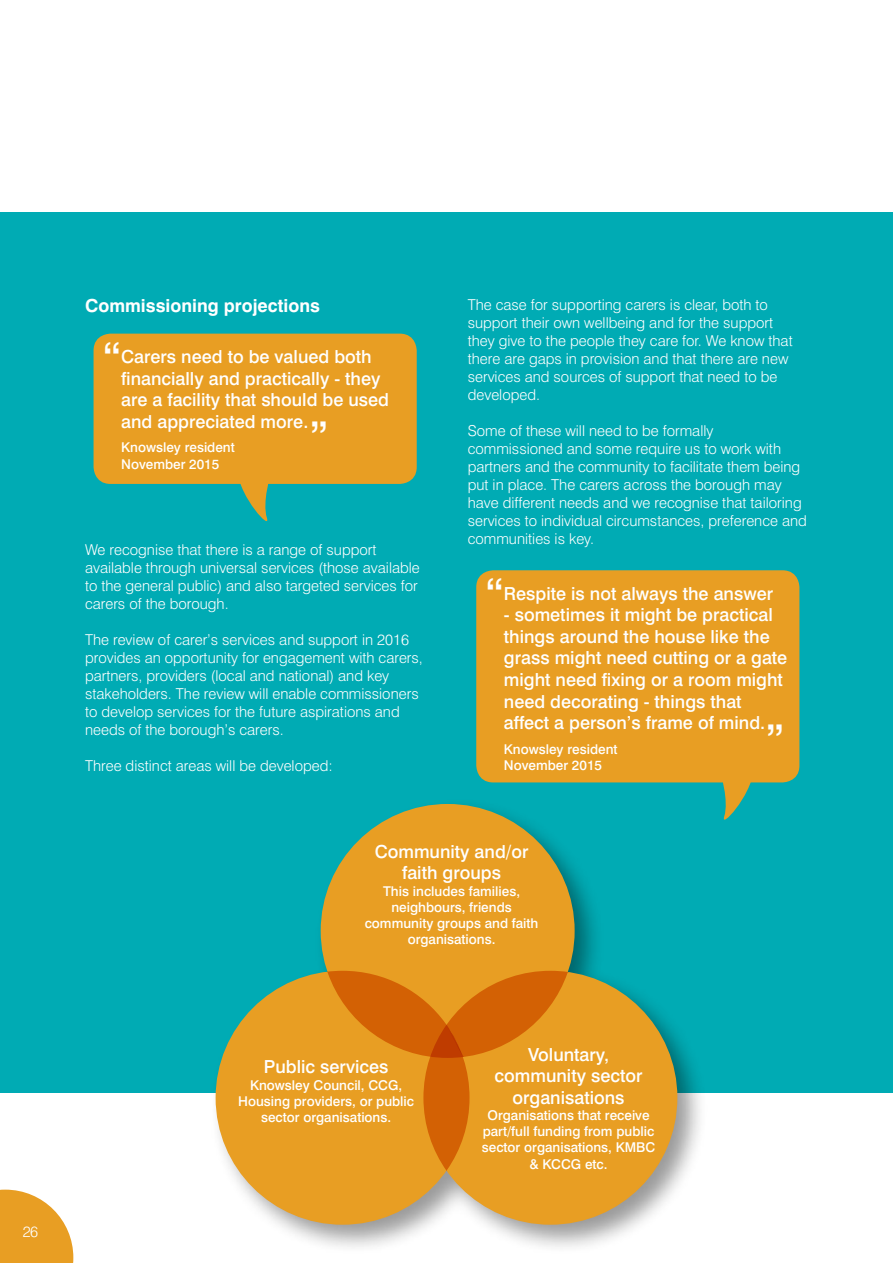
<style>
.page{position:relative;width:893px;height:1263px;background:#fff}
.page>*{position:absolute;margin:0;border:0;box-sizing:border-box;transform-origin:0 0}
.t1{font:500 44.55px "Swiss 721 BT";color:#fff}
.t2{font:500 18px/21.6px "Swiss 721 BT";color:#fff}
.t3{font:700 18px "Swiss 721 BT";color:#fff}
.t4{font:300 15px/18px "Swiss 721 BT";color:#fff}
.t5{font:500 13.5px/16.2px "Swiss 721 BT";color:#fff;text-align:center}
</style>
<div class="page">
<div style="left:0;top:213px;width:893px;height:880px;background:#00abb4"></div>
<svg style="left:0;top:1189px;width:73px;height:74px"></svg>
<div style="left:94px;top:334px;width:323px;height:150px;background:#e89e23;border-radius:17px"></div>
<div style="left:476px;top:570px;width:323px;height:212px;background:#e89e23;border-radius:17px"></div>
<svg style="left:238px;top:483px;width:34px;height:39px"></svg>
<svg style="left:719px;top:782px;width:34px;height:38px"></svg>
<div style="left:209px;top:797px;width:499px;height:458px;background:#000;opacity:.4"></div>
<div style="left:321px;top:804px;width:254px;height:254px;background:#e89e23;border-radius:50%"></div>
<div style="left:423px;top:971px;width:254px;height:254px;background:#e89e23;border-radius:50%"></div>
<div style="left:216px;top:971px;width:254px;height:254px;background:#e89e23;border-radius:50%"></div>
<svg style="left:327px;top:971px;width:242px;height:200px"></svg>
<p class="t4" style="left:23px;top:1222px;width:17px">26</p>
<p class="t3" style="left:85px;top:295px;width:236px">Commissioning projections</p>
<h1 class="t1" style="left:103px;top:332px;width:20px">“</h1>
<p class="t2" style="left:121px;top:346px;width:269px">Carers need to be valued both financially and practically - they are a facility that should be used and appreciated more.</p>
<p class="t5" style="left:121px;top:439px;width:115px;text-align:left">Knowsley resident<br>November 2015</p>
<h1 class="t1" style="left:328px;top:443px;width:20px;rotate:-180deg">“</h1>
<p class="t4" style="left:85px;top:540px;width:336px">We recognise that there is a range of support available through universal services (those available to the general public) and also targeted services for carers of the borough.</p>
<p class="t4" style="left:85px;top:630px;width:339px">The review of carer’s services and support in 2016 provides an opportunity for engagement with carers, partners, providers (local and national) and key stakeholders. The review will enable commissioners to develop services for the future aspirations and needs of the borough’s carers.</p>
<p class="t4" style="left:85px;top:756px;width:249px">Three distinct areas will be developed:</p>
<p class="t4" style="left:468px;top:295px;width:326px">The case for supporting carers is clear, both to support their own wellbeing and for the support they give to the people they care for. We know that there are gaps in provision and that there are new services and sources of support that need to be developed.</p>
<p class="t4" style="left:468px;top:421px;width:341px">Some of these will need to be formally commissioned and some require us to work with partners and the community to facilitate them being put in place. The carers across the borough may have different needs and we recognise that tailoring services to individual circumstances, preference and communities is key.</p>
<h1 class="t1" style="left:485px;top:568px;width:20px">“</h1>
<p class="t2" style="left:504px;top:582px;width:271px">Respite is not always the answer</p>
<p class="t2" style="left:504px;top:604px;width:285px">- sometimes it might be practical things around the house like the grass might need cutting or a gate might need fixing or a room might need decorating - things that affect a person’s frame of mind.</p>
<p class="t5" style="left:504px;top:741px;width:115px;text-align:left">Knowsley resident<br>November 2015</p>
<h1 class="t1" style="left:785px;top:746px;width:20px;rotate:-180deg">“</h1>
<p class="t2" style="left:375px;top:840px;width:155px;text-align:center">Community and/or faith groups</p>
<p class="t5" style="left:365px;top:882px;width:175px">This includes families, neighbours, friends community groups and faith organisations.</p>
<p class="t2" style="left:264px;top:1056px;width:126px">Public services</p>
<p class="t5" style="left:238px;top:1076px;width:178px">Knowsley Council, CCG,<br>Housing providers, or public sector organisations.</p>
<p class="t2" style="left:495px;top:1043px;width:149px;text-align:center">Voluntary, community sector organisations</p>
<p class="t5" style="left:482px;top:1107px;width:175px">Organisations that receive part/full funding from public sector organisations, KMBC &amp; KCCG etc.</p>
</div>
